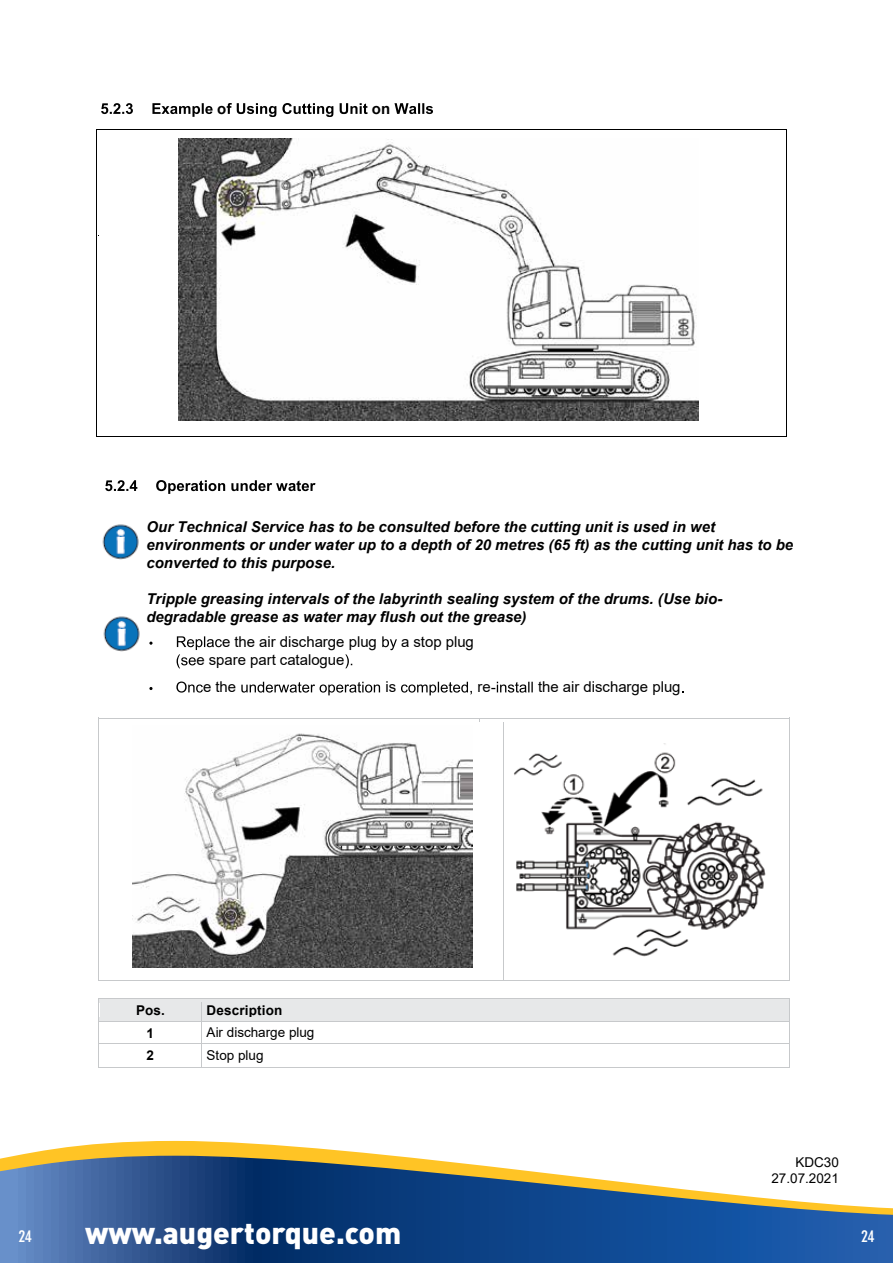
<style>
.page{position:relative;width:893px;height:1263px;background:#fff}
.page>*{position:absolute;margin:0;border:0;box-sizing:border-box;transform-origin:0 0}
.t1{font:900 30px "DIN Pro";color:#fff}
.t2{font:700 condensed 16.5px "DIN Neuzeit Grotesk Std";color:#fff}
.t3{font:italic 700 15px/18px "Arial";letter-spacing:.005em;color:#000}
.t4{font:15px/27.2px "Arial";color:#000}
.t5{font:700 15px "Arial";color:#000}
.t6{font:13.5px/16.2px "Arial";color:#000;text-align:right}
.t7{font:700 13.5px "Arial";letter-spacing:.01em;color:#000}
</style>
<div class="page">
<svg style="left:105px;top:480px;width:32px;height:11px"></svg>
<svg style="left:156px;top:480px;width:160px;height:14px"></svg>
<svg style="left:382px;top:636px;width:15px;height:14px"></svg>
<svg style="left:177px;top:636px;width:45px;height:32px"></svg>
<svg style="left:345px;top:654px;width:7px;height:14px"></svg>
<svg style="left:149px;top:687px;width:4px;height:3px"></svg>
<svg style="left:176px;top:681px;width:27px;height:12px"></svg>
<svg style="left:241px;top:682px;width:139px;height:13px"></svg>
<svg style="left:401px;top:682px;width:71px;height:13px"></svg>
<svg style="left:491px;top:682px;width:42px;height:11px"></svg>
<img style="left:103px;top:616px;width:37px;height:36px">
<img style="left:102px;top:524px;width:37px;height:36px">
<svg style="left:101px;top:103px;width:32px;height:11px"></svg>
<svg style="left:152px;top:103px;width:61px;height:14px"></svg>
<svg style="left:227px;top:103px;width:49px;height:14px"></svg>
<svg style="left:282px;top:103px;width:51px;height:14px"></svg>
<svg style="left:340px;top:103px;width:28px;height:11px"></svg>
<svg style="left:394px;top:103px;width:39px;height:11px"></svg>
<hr style="left:97px;top:129px;width:689px;height:1px;background:#000">
<hr style="left:96px;top:130px;width:1px;height:306px;background:#000">
<hr style="left:97px;top:436px;width:689px;height:1px;background:#000">
<hr style="left:786px;top:130px;width:1px;height:306px;background:#000">
<img style="left:178px;top:138px;width:520px;height:283px">
<hr style="left:99px;top:718px;width:380px;height:1px;background:#c7c9cb">
<hr style="left:480px;top:718px;width:309px;height:1px;background:#c7c9cb">
<hr style="left:98px;top:722px;width:1px;height:258px;background:#c7c9cb">
<hr style="left:99px;top:980px;width:380px;height:1px;background:#c7c9cb">
<hr style="left:503px;top:722px;width:1px;height:258px;background:#c7c9cb">
<hr style="left:480px;top:980px;width:309px;height:1px;background:#c7c9cb">
<hr style="left:789px;top:722px;width:1px;height:258px;background:#c7c9cb">
<div style="left:100px;top:999px;width:101px;height:22px;background:#e7e8e9"></div>
<div style="left:206px;top:1002px;width:579px;height:16px;background:#e7e8e9"></div>
<hr style="left:99px;top:998px;width:102px;height:1px;background:#c7c9cb">
<hr style="left:99px;top:999px;width:102px;height:3px;background:#e7e8e9">
<hr style="left:201px;top:998px;width:588px;height:1px;background:#c7c9cb">
<hr style="left:201px;top:999px;width:588px;height:3px;background:#e7e8e9">
<hr style="left:99px;top:1018px;width:102px;height:3px;background:#e7e8e9">
<hr style="left:201px;top:1018px;width:589px;height:3px;background:#e7e8e9">
<hr style="left:99px;top:1021px;width:102px;height:1px;background:#c7c9cb">
<hr style="left:201px;top:1021px;width:588px;height:1px;background:#c7c9cb">
<hr style="left:99px;top:1043px;width:102px;height:1px;background:#c7c9cb">
<hr style="left:201px;top:1043px;width:588px;height:1px;background:#c7c9cb">
<svg style="left:98px;top:998px;width:1px;height:69px"></svg>
<hr style="left:99px;top:1066px;width:102px;height:1px;background:#c7c9cb">
<svg style="left:201px;top:1002px;width:1px;height:64px"></svg>
<hr style="left:201px;top:1066px;width:588px;height:1px;background:#c7c9cb">
<svg style="left:789px;top:998px;width:1px;height:69px"></svg>
<img style="left:132px;top:733px;width:340px;height:235px">
<img style="left:514px;top:743px;width:252px;height:214px">
<svg style="left:14px;top:1141px;width:381px;height:15px;fill:#ffc425"></svg>
<svg style="left:0;top:1156px;width:893px;height:107px;background:#4c6e97"></svg>
<p class="t5" style="left:217px;top:98px;width:11px">o</p>
<p class="t5" style="left:372px;top:98px;width:20px">on</p>
<p class="t3" style="left:146px;top:518px;width:648px">Our Technical Service has to be consulted before the cutting unit is used in wet environments or under water up to a depth of 20 metres (65 ft) as the cutting unit has to be converted to this purpose.</p>
<p class="t3" style="left:146px;top:590px;width:577px">Tripple greasing intervals of the labyrinth sealing system of the drums. (Use bio&shy;degradable grease as water may flush out the grease)</p>
<p class="t4" style="left:222px;top:628px;width:156px">e the air discharge plug</p>
<p class="t4" style="left:401px;top:628px;width:74px">a stop plug</p>
<p class="t4" style="left:203px;top:646px;width:143px;text-indent:-7px">e spare part catalogue e the</p>
<p class="t4" style="left:385px;top:673px;width:12px">is</p>
<p class="t4" style="left:477px;top:673px;width:15px">re</p>
<p class="t4" style="left:538px;top:673px;width:144px">the air discharge plug</p>
<p class="t7" style="left:136px;top:1001px;width:30px">Pos.</p>
<p class="t7" style="left:207px;top:1001px;width:77px">Description</p>
<p class="t7" style="left:146px;top:1023px;width:9px">1</p>
<p class="t6" style="left:207px;top:1024px;width:109px">Air discharge plug</p>
<p class="t7" style="left:146px;top:1046px;width:9px">2</p>
<p class="t6" style="left:207px;top:1047px;width:58px">Stop plug</p>
<p class="t6" style="left:771px;top:1153px;width:69px">KDC30<br>27.07.2021</p>
<p class="t2" style="left:18px;top:1226px;width:15px">24</p>
<h1 class="t1" style="left:85px;top:1212px;width:318px">www.augertorque.com</h1>
<p class="t2" style="left:861px;top:1226px;width:15px">24</p>
</div>
